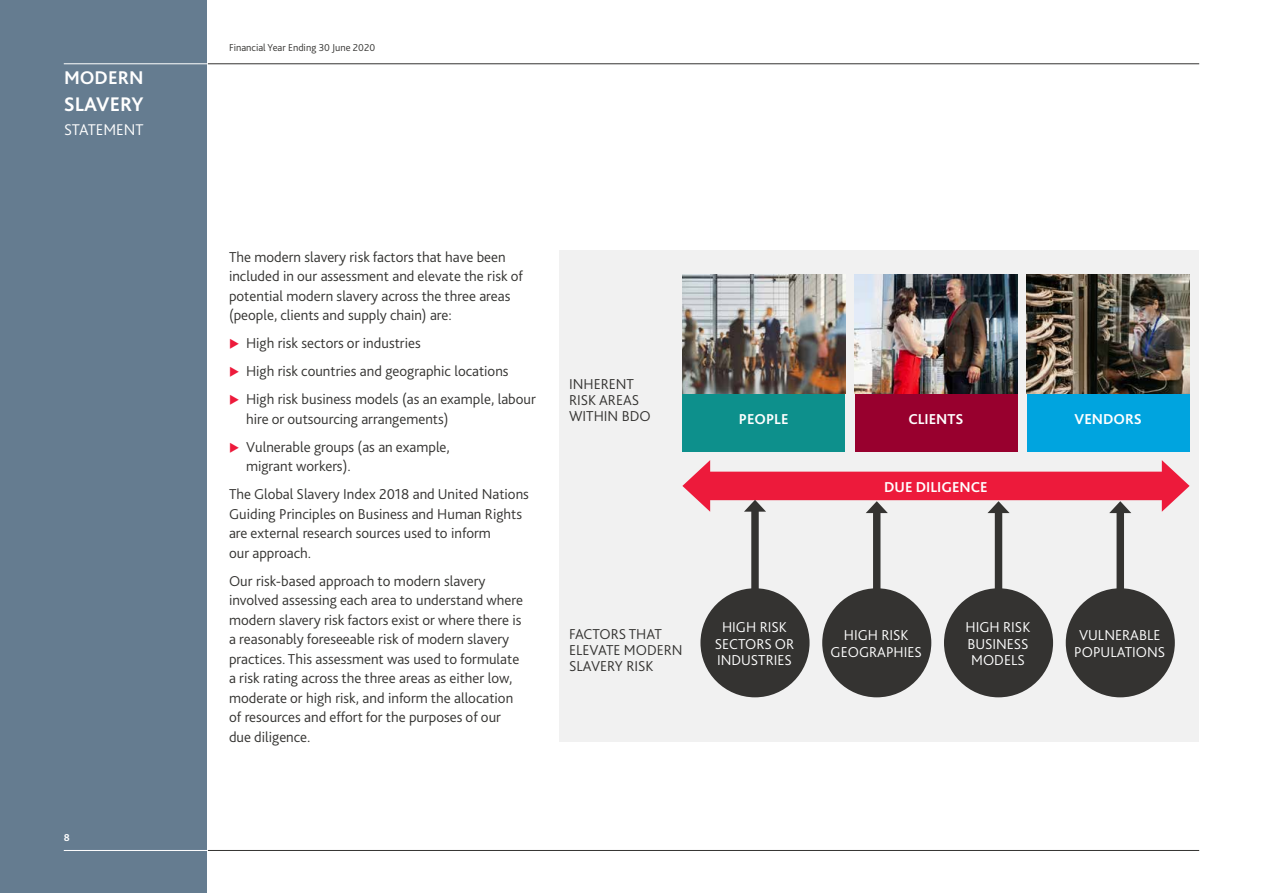
<style>
.page{position:relative;width:1263px;height:893px;background:#fff}
.page>*{position:absolute;margin:0;border:0;box-sizing:border-box;transform-origin:0 0}
.t1{font:700 20.55px "Bliss Pro";color:#fff}
.t2{font:700 19.35px "Bliss Pro";color:#fff}
.t3{font:300 16.2px "Bliss Pro";color:#fff}
.t4{font:300 15px/19.5px "Bliss Pro";color:#343331}
.t5{font:300 15px/16.2px "Bliss Pro";color:#fff;text-align:center}
.t6{font:700 15px "Bliss Pro";color:#fff}
.t7{font:300 10.5px "Bliss Pro";color:#343331}
.t8{font:700 10.5px "Bliss Pro";color:#fff}
</style>
<div class="page">
<div style="left:559px;top:250px;width:640px;height:492px;background:#f1f1f1"></div>
<div style="left:682px;top:388px;width:163px;height:64px;background:#0d908c"></div>
<div style="left:855px;top:388px;width:162px;height:64px;background:#98002e"></div>
<div style="left:1027px;top:388px;width:162px;height:64px;background:#00a4df"></div>
<div style="left:699px;top:472px;width:473px;height:28px;background:#ed1a3b"></div>
<svg style="left:682px;top:460px;width:28px;height:52px"></svg>
<svg style="left:1162px;top:460px;width:27px;height:52px"></svg>
<div style="left:751px;top:508px;width:8px;height:84px;background:#343331"></div>
<svg style="left:744px;top:500px;width:22px;height:12px"></svg>
<div style="left:700px;top:588px;width:109px;height:109px;background:#343331;border-radius:50%"></div>
<div style="left:822px;top:588px;width:109px;height:109px;background:#343331;border-radius:50%"></div>
<div style="left:873px;top:509px;width:7px;height:84px;background:#343331"></div>
<svg style="left:866px;top:501px;width:22px;height:12px"></svg>
<div style="left:944px;top:588px;width:109px;height:109px;background:#343331;border-radius:50%"></div>
<div style="left:995px;top:509px;width:7px;height:84px;background:#343331"></div>
<svg style="left:987px;top:501px;width:22px;height:12px"></svg>
<div style="left:1066px;top:588px;width:109px;height:109px;background:#343331;border-radius:50%"></div>
<div style="left:1116px;top:509px;width:8px;height:84px;background:#343331"></div>
<svg style="left:1109px;top:501px;width:22px;height:12px"></svg>
<img style="left:682px;top:274px;width:163px;height:119px">
<div style="left:0;top:0;width:207px;height:893px;background:#657c90"></div>
<img style="left:1027px;top:274px;width:162px;height:119px">
<img style="left:855px;top:274px;width:162px;height:119px">
<hr style="left:208px;top:63px;width:991px;height:1px;background:#343331">
<hr style="left:208px;top:850px;width:991px;height:1px;background:#343331">
<hr style="left:64px;top:63px;width:144px;height:1px;background:#fff">
<hr style="left:64px;top:850px;width:144px;height:1px;background:#fff">
<p class="t2" style="left:64px;top:66px;width:81px">MODERN</p>
<h1 class="t1" style="left:64px;top:92px;width:81px">SLAVERY</h1>
<p class="t3" style="left:64px;top:119px;width:81px">STATEMENT</p>
<p class="t8" style="left:64px;top:831px;width:8px">8</p>
<p class="t7" style="left:229px;top:40px;width:148px">Financial Year Ending 30 June 2020</p>
<p class="t4" style="left:229px;top:246px;width:295px">The modern slavery risk factors that have been included in our assessment and elevate the risk of potential modern slavery across the three areas (people, clients and supply chain) are:</p>
<p class="t4" style="left:246px;top:329px;width:291px;line-height:28px">High risk sectors or industries<br>High risk countries and geographic locations<br>High risk business models (as an example, labour</p>
<p class="t4" style="left:246px;top:404px;width:205px;line-height:28px">hire or outsourcing arrangements)<br>Vulnerable groups (as an example,</p>
<p class="t4" style="left:229px;top:452px;width:301px;line-height:28px;text-indent:17px">migrant workers).<br>The Global Slavery Index 2018 and United Nations</p>
<p class="t4" style="left:229px;top:503px;width:295px">Guiding Principles on Business and Human Rights are external research sources used to inform<br>our approach.</p>
<p class="t4" style="left:229px;top:570px;width:296px">Our risk-based approach to modern slavery involved assessing each area to understand where modern slavery risk factors exist or where there is a reasonably foreseeable risk of modern slavery practices. This assessment was used to formulate a risk rating across the three areas as either low, moderate or high risk, and inform the allocation of resources and effort for the purposes of our due diligence.</p>
<p class="t4" style="left:569px;top:375px;width:83px;line-height:16.2px">INHERENT<br>RISK AREAS<br>WITHIN BDO</p>
<p class="t4" style="left:569px;top:625px;width:115px;line-height:16.2px">FACTORS THAT<br>ELEVATE MODERN<br>SLAVERY RISK</p>
<p class="t6" style="left:739px;top:410px;width:51px">PEOPLE</p>
<p class="t6" style="left:908px;top:410px;width:57px">CLIENTS</p>
<p class="t6" style="left:1074px;top:410px;width:69px">VENDORS</p>
<p class="t6" style="left:884px;top:478px;width:105px">DUE DILIGENCE</p>
<p class="t5" style="left:715px;top:619px;width:81px">HIGH RISK<br>SECTORS OR<br>INDUSTRIES</p>
<p class="t5" style="left:831px;top:627px;width:93px">HIGH RISK<br>GEOGRAPHIES</p>
<p class="t5" style="left:965px;top:619px;width:66px;text-align:justify">HIGH RISK BUSINESS MODELS</p>
<p class="t5" style="left:1074px;top:627px;width:92px">VULNERABLE<br>POPULATIONS</p>
</div>
